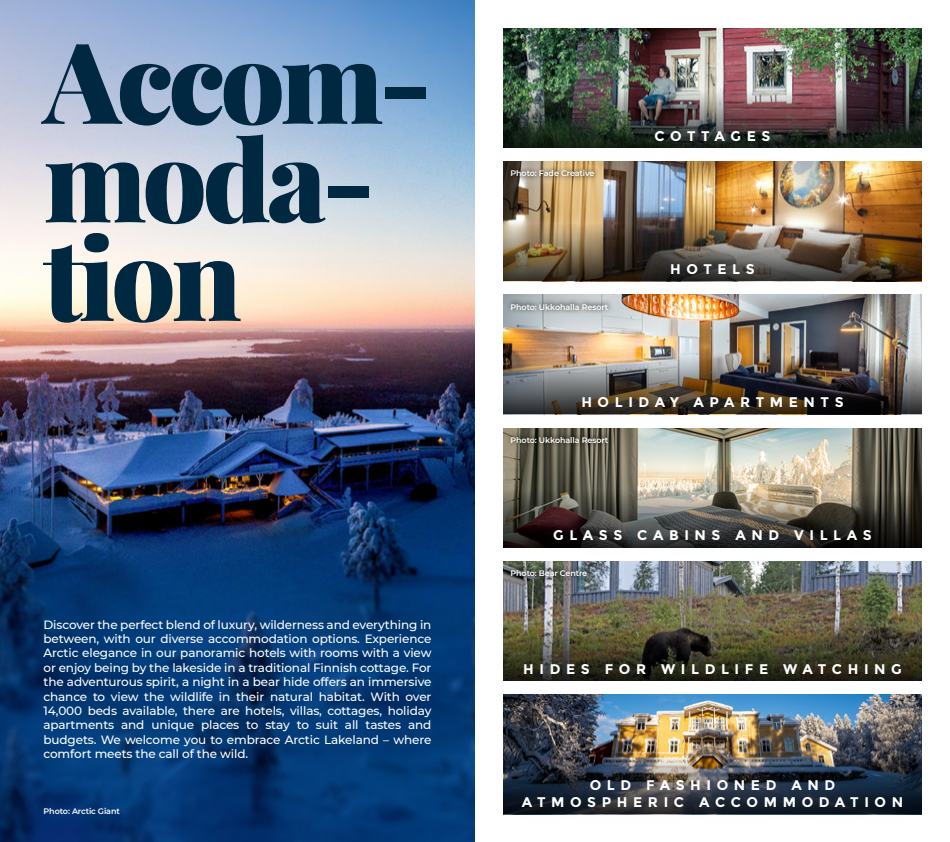
<style>
.page{position:relative;width:950px;height:842px;background:#fff}
.page>*{position:absolute;margin:0;border:0;box-sizing:border-box;transform-origin:0 0}
.t1{font:900 112.6px/98.6px "Playfair Display";letter-spacing:-.04em;color:#002841}
.t2{font:700 14px/16.8px "Montserrat";letter-spacing:.4em;color:#fff;text-align:center}
.t3{font:500 12px/14.4px "Montserrat";letter-spacing:-.01em;color:#fff;text-align:justify}
.t4{font:600 8px "Montserrat";letter-spacing:-.01em;color:#fff}
</style>
<div class="page">
<img style="left:0;top:0;width:475px;height:842px">
<img style="left:503px;top:28px;width:418px;height:62px">
<img style="left:503px;top:90px;width:418px;height:58px">
<div style="left:634px;top:109px;width:156px;height:54px;background:#3c8caa;opacity:.2"></div>
<img style="left:503px;top:162px;width:418px;height:61px">
<img style="left:503px;top:223px;width:418px;height:58px">
<div style="left:649px;top:242px;width:125px;height:54px;background:#3c8caa;opacity:.2"></div>
<img style="left:503px;top:295px;width:418px;height:61px">
<img style="left:503px;top:356px;width:418px;height:58px">
<div style="left:560px;top:375px;width:303px;height:54px;background:#3c8caa;opacity:.2"></div>
<img style="left:503px;top:428px;width:418px;height:61px">
<img style="left:503px;top:489px;width:418px;height:58px">
<div style="left:533px;top:510px;width:359px;height:53px;background:#3c8caa;opacity:.2"></div>
<img style="left:503px;top:561px;width:418px;height:62px">
<img style="left:503px;top:623px;width:418px;height:19px">
<div style="left:502px;top:642px;width:419px;height:54px;background:#3c8caa;opacity:.2"></div>
<img style="left:503px;top:694px;width:418px;height:62px">
<svg style="left:503px;top:756px;width:418px;height:2px"></svg>
<div style="left:502px;top:758px;width:421px;height:71px;background:#3c8caa;opacity:.2"></div>
<div style="left:506px;top:164px;width:93px;height:17px;background:#000;opacity:.75"></div>
<div style="left:506px;top:298px;width:107px;height:17px;background:#000;opacity:.75"></div>
<div style="left:506px;top:431px;width:107px;height:17px;background:#000;opacity:.75"></div>
<div style="left:506px;top:564px;width:86px;height:17px;background:#000;opacity:.75"></div>
<h1 class="t1" style="left:43px;top:31px;width:389px">Accom&shy;moda&shy;tion</h1>
<p class="t3" style="left:43px;top:617px;width:389px">Discover the perfect blend of luxury, wilderness and everything in between, with our diverse accommodation options. Experience Arctic elegance in our panoramic hotels with rooms with a view or enjoy being by the lakeside in a traditional Finnish cottage. For the adventurous spirit, a night in a bear hide offers an immersive chance to view the wildlife in their natural habitat. With over 14,000 beds available, there are hotels, villas, cottages, holiday apartments and unique places to stay to suit all tastes and budgets. We welcome you to embrace Arctic Lakeland – where comfort meets the call of the wild.</p>
<p class="t4" style="left:43px;top:805px;width:78px">Photo: Arctic Giant</p>
<p class="t4" style="left:510px;top:168px;width:86px">Photo: Fade Creative</p>
<p class="t4" style="left:510px;top:301px;width:99px">Photo: Ukkohalla Resort</p>
<p class="t2" style="left:654px;top:127px;width:117px">COTTAGES</p>
<p class="t2" style="left:670px;top:261px;width:86px">HOTELS</p>
<p class="t2" style="left:581px;top:394px;width:264px">HOLIDAY APARTMENTS</p>
<p class="t4" style="left:510px;top:434px;width:99px">Photo: Ukkohalla Resort</p>
<p class="t2" style="left:553px;top:527px;width:320px">GLASS CABINS AND VILLAS</p>
<p class="t4" style="left:510px;top:568px;width:78px">Photo: Bear Centre</p>
<p class="t2" style="left:523px;top:660px;width:380px">HIDES FOR WILDLIFE WATCHING</p>
<p class="t2" style="left:522px;top:777px;width:383px">OLD FASHIONED AND<br>ATMOSPHERIC ACCOMMODATION</p>
</div>
